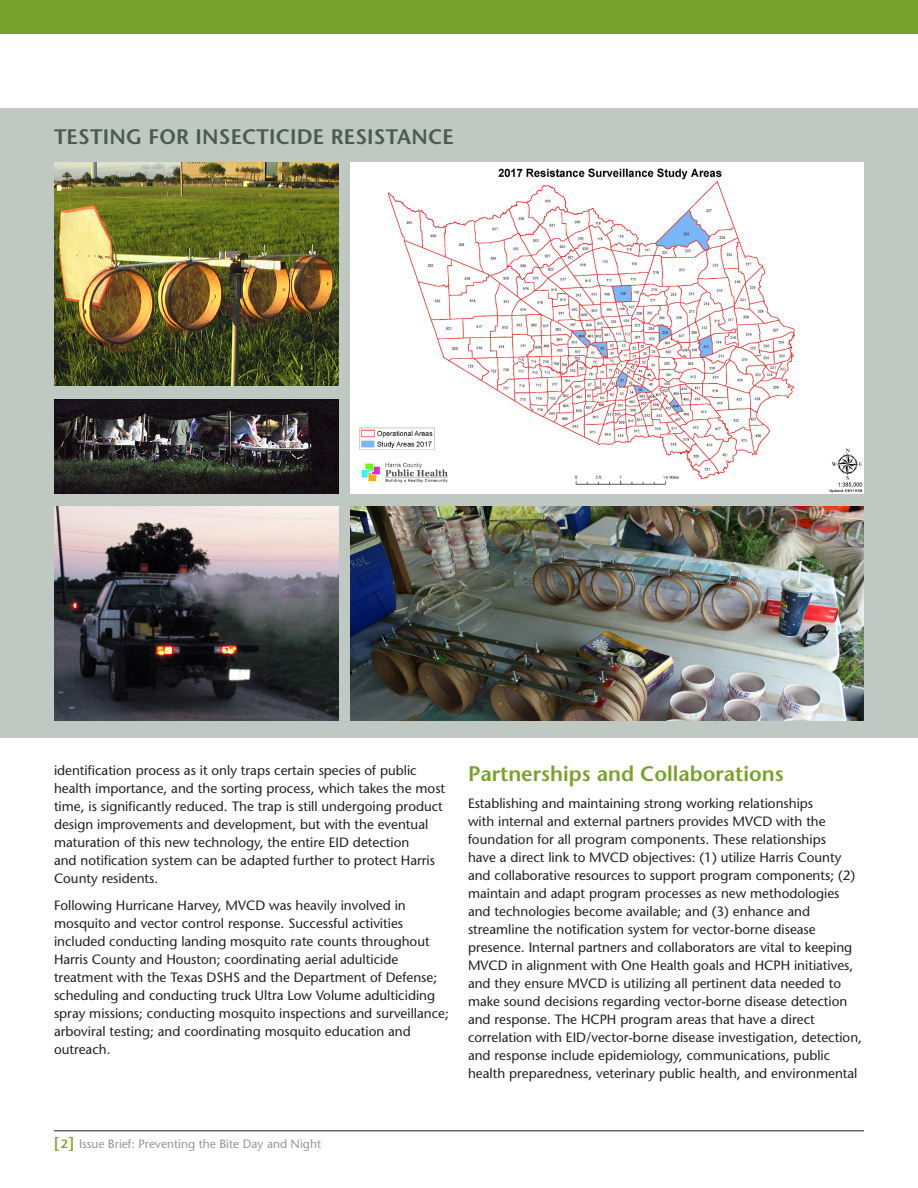
<style>
.page{position:relative;width:918px;height:1188px;background:#fff}
.page>*{position:absolute;margin:0;border:0;box-sizing:border-box;transform-origin:0 0}
.C{font:600 21px "Stone Sans";letter-spacing:.01em;color:#4b5a52}
.C-2{font:600 21px "Stone Sans";color:#78a22d}
.C-3{font:13.5px/18px "Stone Sans";color:#231f20}
.t1{font:12px "Stone Sans";color:#939598}
.s1{font-weight:600;font-size:15px;color:#78a22d}
.s2{font-weight:600;color:#78a22d}
</style>
<div class="page">
<div style="left:0;top:0;width:918px;height:34px;background:#78a22d"></div>
<hr style="left:54px;top:1131px;width:810px;height:1px;background:#231f20">
<div style="left:0;top:109px;width:918px;height:629px;background:#bfc8c3"></div>
<img style="left:351px;top:162px;width:513px;height:331px">
<img style="left:54px;top:162px;width:284px;height:224px">
<img style="left:54px;top:399px;width:284px;height:94px">
<img style="left:54px;top:507px;width:284px;height:214px">
<img style="left:351px;top:507px;width:513px;height:214px">
<p class="C" style="left:54px;top:124px;width:401px">TESTING FOR INSECTICIDE RESISTANCE</p>
<p class="C-3" style="left:54px;top:762px;width:393px">identification process as it only traps certain species of public health importance, and the sorting process, which takes the most time, is significantly reduced. The trap is still undergoing product design improvements and development, but with the eventual maturation of this new technology, the entire EID detection<br>and notification system can be adapted further to protect Harris County residents.</p>
<p class="C-3" style="left:54px;top:897px;width:397px">Following Hurricane Harvey, MVCD was heavily involved in mosquito and vector control response. Successful activities included conducting landing mosquito rate counts throughout Harris County and Houston; coordinating aerial adulticide treatment with the Texas DSHS and the Department of Defense; scheduling and conducting truck Ultra Low Volume adulticiding spray missions; conducting mosquito inspections and surveillance; arboviral testing; and coordinating mosquito education and outreach.</p>
<p class="C-2" style="left:468px;top:761px;width:317px">Partnerships and Collaborations</p>
<p class="C-3" style="left:468px;top:794px;width:396px">Establishing and maintaining strong working relationships<br>with internal and external partners provides MVCD with the foundation for all program components. These relationships<br>have a direct link to MVCD objectives: (1) utilize Harris County and collaborative resources to support program components; (2) maintain and adapt program processes as new methodologies and technologies become available; and (3) enhance and streamline the notification system for vector-borne disease presence. Internal partners and collaborators are vital to keeping MVCD in alignment with One Health goals and HCPH initiatives, and they ensure MVCD is utilizing all pertinent data needed to make sound decisions regarding vector-borne disease detection and response. The HCPH program areas that have a direct correlation with EID/vector-borne disease investigation, detection, and response include epidemiology, communications, public health preparedness, veterinary public health, and environmental</p>
<p class="t1" style="left:54px;top:1137px;width:269px"><span class="s1">[</span><span class="s2">2</span><span class="s1">]</span> Issue Brief: Preventing the Bite Day and Night</p>
</div>
